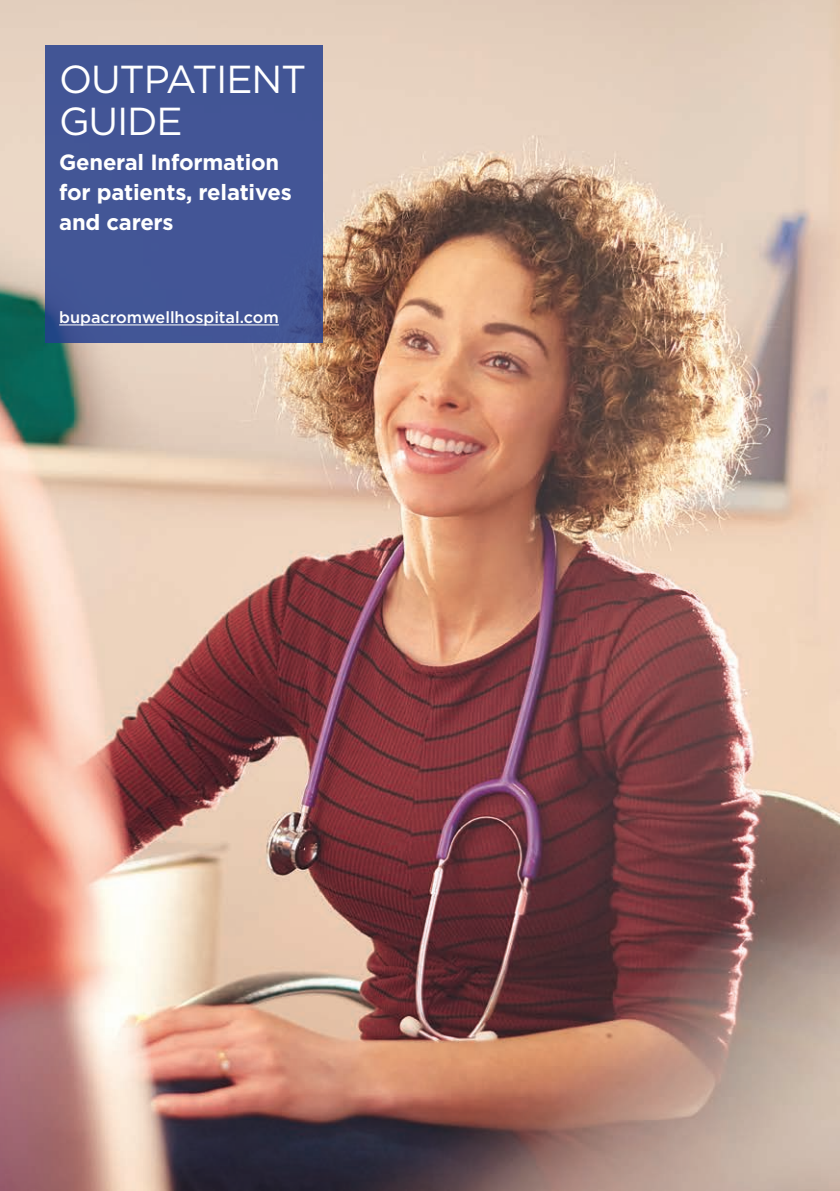
<style>
.page{position:relative;width:840px;height:1191px;background:#fff}
.page>*{position:absolute;margin:0;border:0;box-sizing:border-box;transform-origin:0 0}
.t1{font:39px/42px "Gotham";letter-spacing:-.03em;color:#fff}
.t2{font:700 22px/30px "Gotham";letter-spacing:-.01em;color:#fff}
.t3{font:500 16.2px "Gotham";color:#fff}
</style>
<div class="page">
<img style="left:0;top:0;width:839px;height:1191px">
<div style="left:45px;top:45px;width:278px;height:298px;background:#435596"></div>
<hr style="left:59px;top:324px;width:220px;height:1px;background:#fff">
<p class="t1" style="left:59px;top:57px;width:248px">OUTPATIENT<br>GUIDE</p>
<p class="t2" style="left:59px;top:147px;width:234px">General Information for patients, relatives and carers</p>
<p class="t3" style="left:59px;top:307px;width:221px">bupacromwellhospital.com</p>
</div>
